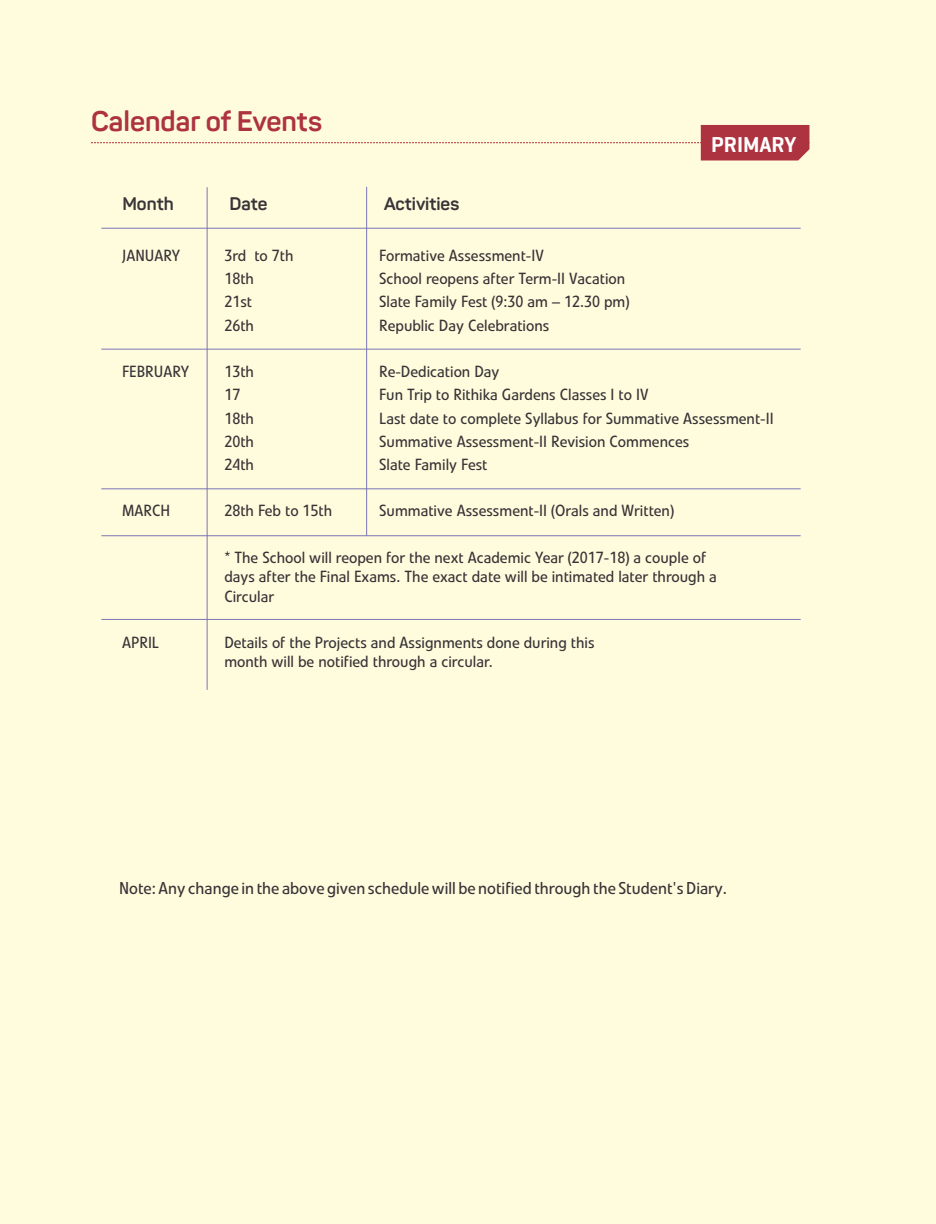
<style>
.page{position:relative;width:936px;height:1224px;background:#fffcde}
.page>*{position:absolute;margin:0;border:0;box-sizing:border-box;transform-origin:0 0}
.t1{font:700 28px "Panton";color:#ad3340}
.t2{font:22px "Geogrotesque";color:#fff}
.t3{font:700 18px "Panton";color:#383336}
.t4{font:17px "Veto LT Pro";color:#383336}
.t5{font:16px/19.4px "Veto LT Pro";color:#383336}
</style>
<div class="page">
<svg style="left:91px;top:125px;width:718px;height:36px"></svg>
<hr style="left:101px;top:228px;width:700px;height:1px;background:#7a75b5">
<hr style="left:101px;top:535px;width:700px;height:1px;background:#7a75b5">
<hr style="left:101px;top:349px;width:700px;height:1px;background:#7a75b5">
<hr style="left:207px;top:187px;width:1px;height:503px;background:#7a75b5">
<hr style="left:366px;top:187px;width:1px;height:349px;background:#7a75b5">
<hr style="left:101px;top:488px;width:700px;height:1px;background:#7a75b5">
<hr style="left:101px;top:619px;width:700px;height:1px;background:#7a75b5">
<h1 class="t1" style="left:91px;top:110px;width:232px">Calendar of Events</h1>
<p class="t3" style="left:122px;top:197px;width:53px">Month</p>
<p class="t3" style="left:230px;top:197px;width:39px">Date</p>
<p class="t3" style="left:384px;top:197px;width:77px">Activities</p>
<h2 class="t2" style="left:711px;top:135px;width:87px">PRIMARY</h2>
<p class="t5" style="left:122px;top:248px;width:60px">JANUARY</p>
<p class="t5" style="left:224px;top:248px;width:71px">3rd to 7th</p>
<p class="t5" style="left:379px;top:248px;width:166px">Formative Assessment-IV</p>
<p class="t5" style="left:224px;top:271px;width:31px">18th</p>
<p class="t5" style="left:379px;top:271px;width:248px">School reopens after Term-II Vacation</p>
<p class="t5" style="left:224px;top:294px;width:29px">21st</p>
<p class="t5" style="left:379px;top:294px;width:252px">Slate Family Fest (9:30 am – 12.30 pm)</p>
<p class="t5" style="left:224px;top:318px;width:31px">26th</p>
<p class="t5" style="left:379px;top:318px;width:172px">Republic Day Celebrations</p>
<p class="t5" style="left:122px;top:364px;width:68px">FEBRUARY</p>
<p class="t5" style="left:224px;top:364px;width:31px">13th</p>
<p class="t5" style="left:379px;top:364px;width:122px">Re-Dedication Day</p>
<p class="t5" style="left:224px;top:387px;width:17px">17</p>
<p class="t5" style="left:379px;top:387px;width:271px">Fun Trip to Rithika Gardens Classes I to IV</p>
<p class="t5" style="left:224px;top:411px;width:31px">18th</p>
<p class="t5" style="left:379px;top:411px;width:396px">Last date to complete Syllabus for Summative Assessment-II</p>
<p class="t5" style="left:224px;top:434px;width:31px">20th</p>
<p class="t5" style="left:379px;top:434px;width:312px">Summative Assessment-II Revision Commences</p>
<p class="t5" style="left:224px;top:457px;width:31px">24th</p>
<p class="t5" style="left:379px;top:457px;width:110px">Slate Family Fest</p>
<p class="t5" style="left:122px;top:503px;width:50px">MARCH</p>
<p class="t5" style="left:224px;top:503px;width:109px">28th Feb to 15th</p>
<p class="t5" style="left:379px;top:503px;width:297px">Summative Assessment-II (Orals and Written)</p>
<p class="t5" style="left:224px;top:550px;width:494px">* The School will reopen for the next Academic Year (2017-18) a couple of days after the Final Exams. The exact date will be intimated later through a<br>Circular</p>
<p class="t5" style="left:122px;top:635px;width:39px">APRIL</p>
<p class="t5" style="left:224px;top:635px;width:372px">Details of the Projects and Assignments done during this month will be notified through a circular.</p>
<p class="t4" style="left:119px;top:882px;width:609px">Note: Any change in the above given schedule will be notified through the Student's Diary.</p>
</div>
